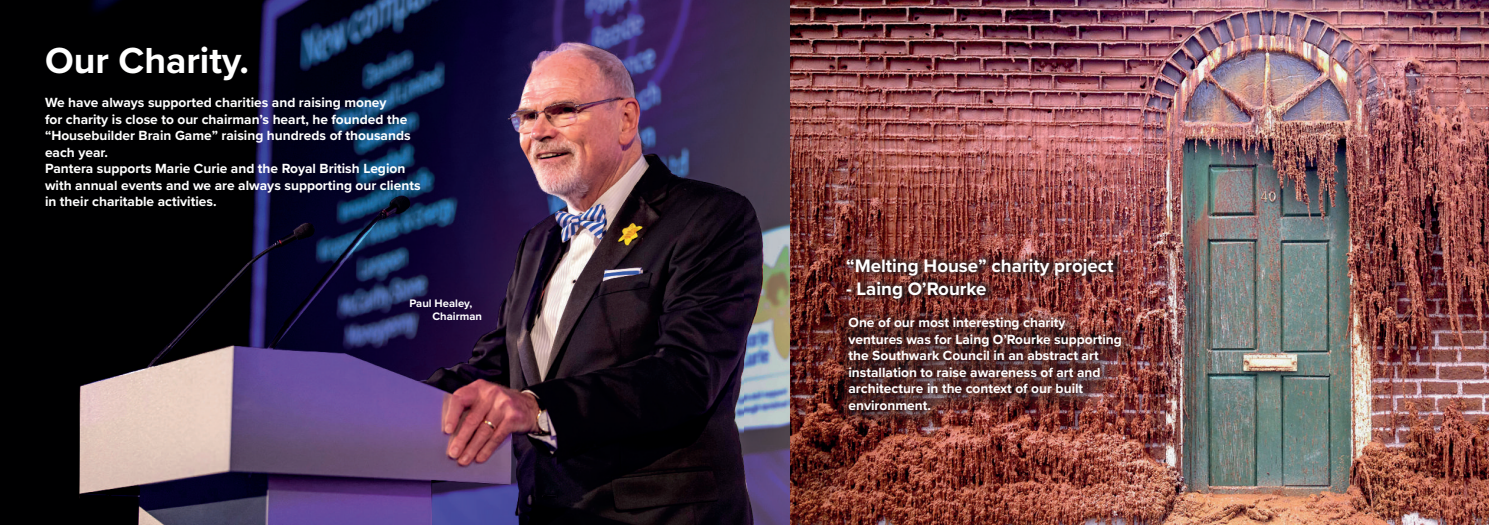
<style>
.page{position:relative;width:1489px;height:525px;background:#fff}
.page>*{position:absolute;margin:0;border:0;box-sizing:border-box;transform-origin:0 0}
.t1{font:700 37.5px "Proxima Nova";color:#fff}
.t2{font:700 18.75px "Proxima Nova";color:#fff}
.t3{font:700 13.75px/16.5px "Proxima Nova";color:#fff}
.t4{font:700 11.25px "Proxima Nova";color:#fff}
</style>
<div class="page">
<img style="left:0;top:0;width:1488px;height:524px">
<div style="left:842px;top:251px;width:282px;height:55px;background:#231f20;opacity:.78"></div>
<div style="left:834px;top:305px;width:304px;height:123px;background:#231f20;opacity:.54"></div>
<p class="t1" style="left:45px;top:33px;width:205px">Our Charity.</p>
<p class="t3" style="left:45px;top:94px;width:367px">We have always supported charities and raising money<br>for charity is close to our chairman’s heart, he founded the “Housebuilder Brain Game” raising hundreds of thousands each year.</p>
<p class="t3" style="left:45px;top:160px;width:377px">Pantera supports Marie Curie and the Royal British Legion with annual events and we are always supporting our clients in their charitable activities.</p>
<p class="t4" style="left:409px;top:294px;width:64px">Paul Healey,</p>
<p class="t4" style="left:432px;top:308px;width:51px">Chairman</p>
<p class="t2" style="left:846px;top:251px;width:269px">“Melting House” charity project</p>
<p class="t2" style="left:846px;top:274px;width:142px">- Laing O’Rourke</p>
<p class="t3" style="left:848px;top:314px;width:219px">One of our most interesting charity</p>
<p class="t3" style="left:848px;top:330px;width:275px">ventures was for Laing O’Rourke supporting the Southwark Council in an abstract art</p>
<p class="t3" style="left:848px;top:363px;width:253px">installation to raise awareness of art and</p>
<p class="t3" style="left:848px;top:380px;width:236px">architecture in the context of our built</p>
<p class="t3" style="left:848px;top:396px;width:84px">environment.</p>
</div>
